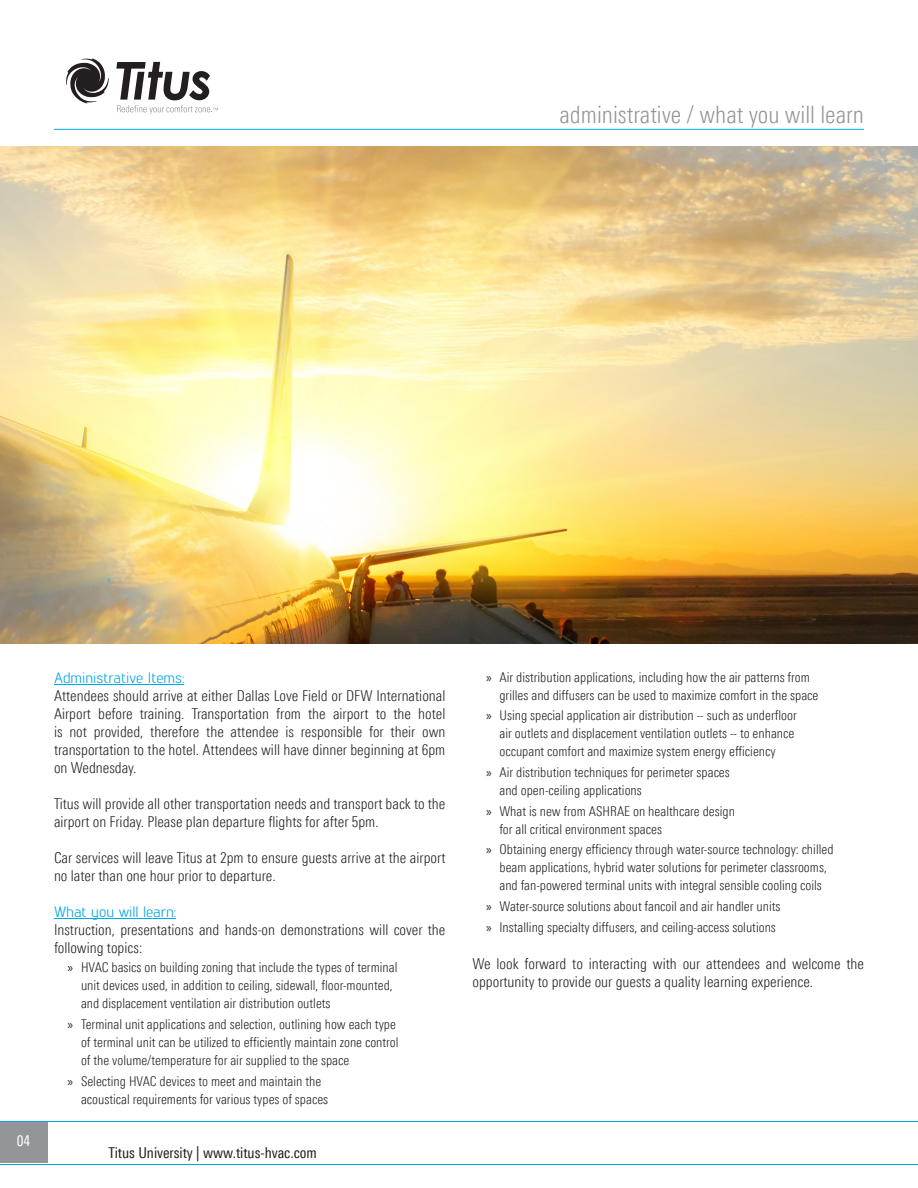
<style>
.page{position:relative;width:918px;height:1188px;background:#fff}
.page>*{position:absolute;margin:0;border:0;box-sizing:border-box;transform-origin:0 0}
.Title_sub{font:300 condensed 24px "LT Univers";color:#939598}
.Title_sub-2{font:300 condensed 15px/18px "LT Univers";color:#231f20}
.Title_sub-3{font:15px "Lintel";color:#00a8e2}
.t1{font:condensed 15px "LT Univers";color:#231f20}
.t2{font:condensed 15px "LT Univers";color:#fff}
.t3{font:300 condensed 13.5px/18px "LT Univers";color:#231f20}
.s1{font-family:"Myriad Pro";font-weight:400;font-stretch:normal}
</style>
<div class="page">
<hr style="left:0;top:1164px;width:918px;height:1px;background:#00a8e2">
<hr style="left:0;top:1121px;width:918px;height:1px;background:#00a8e2">
<div style="left:0;top:1123px;width:47px;height:40px;background:#939598"></div>
<hr style="left:54px;top:129px;width:810px;height:1px;background:#00a8e2">
<img style="left:0;top:147px;width:918px;height:497px">
<svg style="left:66px;top:58px;width:43px;height:46px"></svg>
<svg style="left:116px;top:62px;width:102px;height:52px"></svg>
<hr style="left:54px;top:684px;width:130px;height:1px;background:#00a8e2">
<hr style="left:54px;top:918px;width:122px;height:1px;background:#00a8e2">
<p class="Title_sub" style="left:559px;top:100px;width:306px">administrative / what you will learn</p>
<p class="t2" style="left:17px;top:1132px;width:15px">04</p>
<p class="Title_sub-3" style="left:54px;top:668px;width:132px">Administrative Items:</p>
<p class="Title_sub-2" style="left:54px;top:687px;width:393px;text-align:justify">Attendees should arrive at either Dallas Love Field or DFW International Airport before training. Transportation from the airport to the hotel is not provided, therefore the attendee is responsible for their own transportation to the hotel. Attendees will have dinner beginning at 6pm on Wednesday.</p>
<p class="Title_sub-2" style="left:54px;top:795px;width:393px">Titus will provide all other transportation needs and transport back to the airport on Friday. Please plan departure flights for after 5pm.</p>
<p class="Title_sub-2" style="left:54px;top:849px;width:393px">Car services will leave Titus at 2pm to ensure guests arrive at the airport no later than one hour prior to departure.</p>
<p class="Title_sub-3" style="left:54px;top:902px;width:123px">What you will learn:</p>
<p class="Title_sub-2" style="left:54px;top:921px;width:393px">Instruction, presentations and hands-on demonstrations will cover the following topics:</p>
<p class="t3" style="left:81px;top:959px;width:318px;text-indent:-14px"><span class="s1">»</span> HVAC basics on building zoning that include the types of terminal unit devices used, in addition to ceiling, sidewall, floor-mounted, and displacement ventilation air distribution outlets</p>
<p class="t3" style="left:81px;top:1015px;width:319px;text-indent:-14px"><span class="s1">»</span> Terminal unit applications and selection, outlining how each type of terminal unit can be utilized to efficiently maintain zone control of the volume/temperature for air supplied to the space</p>
<p class="t3" style="left:81px;top:1072px;width:249px;text-indent:-14px"><span class="s1">»</span> Selecting HVAC devices to meet and maintain the acoustical requirements for various types of spaces</p>
<p class="t1" style="left:109px;top:1144px;width:210px">Titus University | www.titus-hvac.com</p>
<p class="t3" style="left:500px;top:668px;width:320px;text-indent:-14px"><span class="s1">»</span> Air distribution applications, including how the air patterns from grilles and diffusers can be used to maximize comfort in the space</p>
<p class="t3" style="left:500px;top:706px;width:299px;text-indent:-14px"><span class="s1">»</span> Using special application air distribution -- such as underfloor air outlets and displacement ventilation outlets -- to enhance occupant comfort and maximize system energy efficiency</p>
<p class="t3" style="left:500px;top:763px;width:232px;text-indent:-14px"><span class="s1">»</span> Air distribution techniques for perimeter spaces and open-ceiling applications</p>
<p class="t3" style="left:500px;top:802px;width:237px;text-indent:-14px"><span class="s1">»</span> What is new from ASHRAE on healthcare design for all critical environment spaces</p>
<p class="t3" style="left:486px;top:841px;width:349px;text-align:center"><span class="s1">»</span> Obtaining energy efficiency through water-source technology: chilled beam applications, hybrid water solutions for perimeter classrooms, and fan-powered terminal units with integral sensible cooling coils</p>
<p class="t3" style="left:486px;top:897px;width:296px"><span class="s1">»</span> Water-source solutions about fancoil and air handler units</p>
<p class="t3" style="left:486px;top:918px;width:291px"><span class="s1">»</span> Installing specialty diffusers, and ceiling-access solutions</p>
<p class="Title_sub-2" style="left:472px;top:955px;width:393px">We look forward to interacting with our attendees and welcome the opportunity to provide our guests a quality learning experience.</p>
</div>
